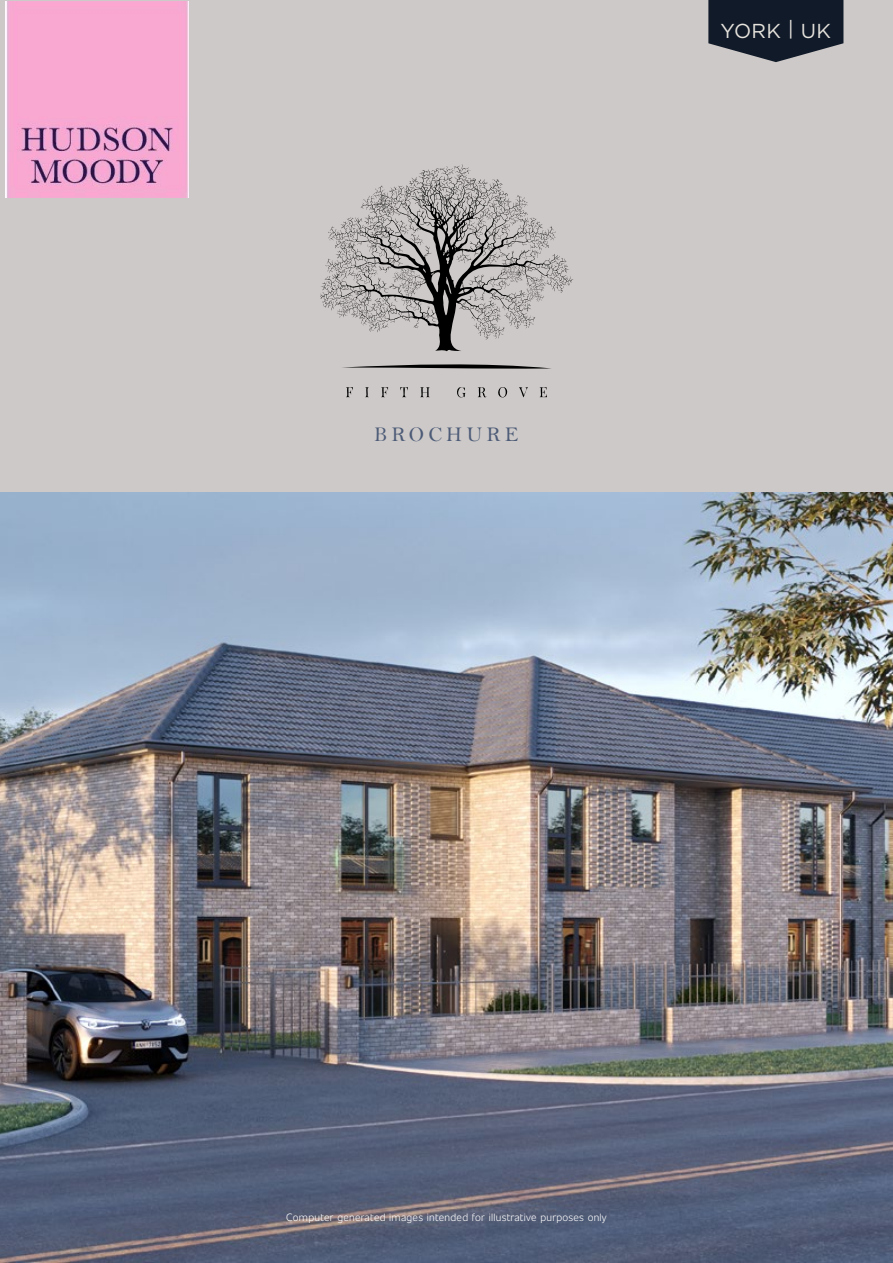
<style>
.page{position:relative;width:893px;height:1263px;background:#cdc9c8}
.page>*{position:absolute;margin:0;border:0;box-sizing:border-box;transform-origin:0 0}
.t1{font:21px "Bell";letter-spacing:.2em;color:#4d5b77}
.t2{font:20.25px "Gotham";letter-spacing:.02em;color:#e6e3dc}
.t3{font:300 10.5px "Unitext";letter-spacing:.025em;color:#fff}
</style>
<div class="page">
<img style="left:0;top:492px;width:893px;height:771px">
<svg style="left:342px;top:364px;width:209px;height:5px"></svg>
<svg style="left:320px;top:164px;width:253px;height:187px"></svg>
<svg style="left:346px;top:387px;width:7px;height:10px"></svg>
<svg style="left:365px;top:387px;width:4px;height:10px"></svg>
<svg style="left:381px;top:387px;width:7px;height:10px"></svg>
<svg style="left:400px;top:387px;width:8px;height:11px"></svg>
<svg style="left:420px;top:387px;width:10px;height:10px"></svg>
<svg style="left:457px;top:387px;width:8px;height:11px"></svg>
<svg style="left:478px;top:387px;width:8px;height:11px"></svg>
<svg style="left:498px;top:387px;width:10px;height:11px"></svg>
<svg style="left:519px;top:387px;width:9px;height:10px"></svg>
<svg style="left:540px;top:387px;width:7px;height:10px"></svg>
<svg style="left:708px;top:0;width:135px;height:62px;background:#2d3441"></svg>
<img style="left:5px;top:2px;width:184px;height:196px">
<p class="t1" style="left:374px;top:421px;width:146px">BROCHURE</p>
<p class="t2" style="left:720px;top:18px;width:112px">YORK | UK</p>
<p class="t3" style="left:286px;top:1210px;width:322px">Computer generated images intended for illustrative purposes only</p>
</div>
